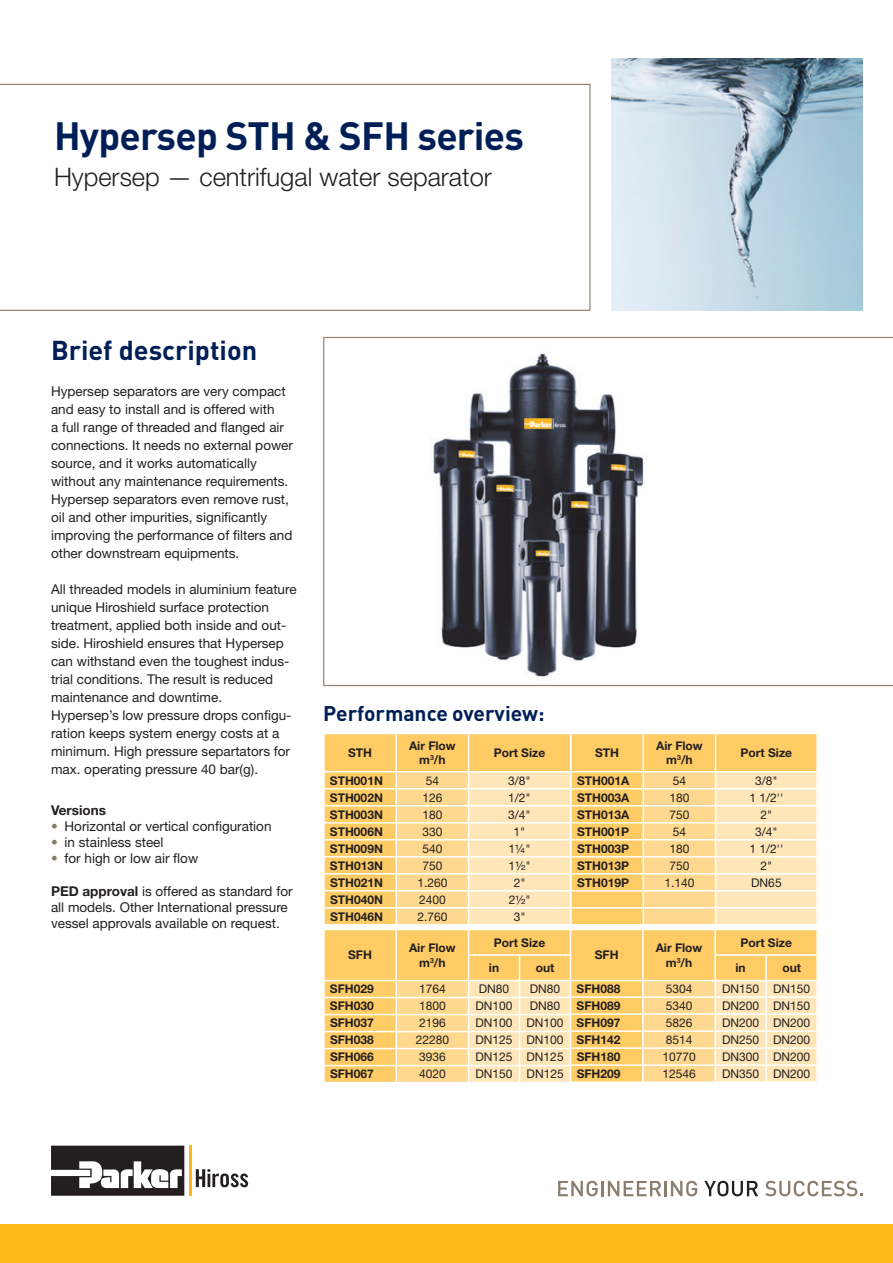
<style>
.page{position:relative;width:893px;height:1263px;background:#fff}
.page>*{position:absolute;margin:0;border:0;box-sizing:border-box;transform-origin:0 0}
.t1{font:700 39px "DINOT";letter-spacing:-.02em;color:#001f56}
.t2{font:700 27px "DINOT";color:#001f56}
.t3{font:300 25.5px "Helvetica Neue LT Std";color:#231f20}
.t4{font:700 21px "DINOT";color:#001f56}
.t5{font:13.5px/18px "Helvetica Neue LT Std";color:#231f20}
.t6{font:700 13.5px "Helvetica Neue LT Std";color:#231f20}
.t7{font:700 12px/14.4px "Helvetica Neue LT Std";color:#231f20;text-align:center}
.t8{font:12px "Helvetica Neue LT Std";color:#231f20}
.s1{color:#887d6e}
.s2{font-weight:700}
</style>
<div class="page">
<svg style="left:323px;top:337px;width:570px;height:349px"></svg>
<div style="left:0;top:1225px;width:893px;height:38px;background:#fcb814"></div>
<svg style="left:0;top:84px;width:590px;height:227px"></svg>
<svg style="left:558px;top:1181px;width:40px;height:15px"></svg>
<hr style="left:601px;top:1181px;width:3px;height:15px;background:#887d6e">
<svg style="left:608px;top:1181px;width:53px;height:15px"></svg>
<hr style="left:664px;top:1181px;width:3px;height:15px;background:#887d6e">
<svg style="left:671px;top:1181px;width:26px;height:15px"></svg>
<svg style="left:704px;top:1181px;width:54px;height:15px"></svg>
<svg style="left:765px;top:1181px;width:98px;height:15px"></svg>
<img style="left:612px;top:59px;width:250px;height:252px">
<div style="left:325px;top:734px;width:245px;height:37px;background:#fecb64"></div>
<hr style="left:395px;top:734px;width:2px;height:37px;background:#fff">
<hr style="left:468px;top:734px;width:1px;height:37px;background:#fff">
<div style="left:572px;top:734px;width:244px;height:37px;background:#fecb64"></div>
<hr style="left:642px;top:734px;width:2px;height:37px;background:#fff">
<hr style="left:715px;top:734px;width:1px;height:37px;background:#fff">
<svg style="left:196px;top:1169px;width:52px;height:18px"></svg>
<hr style="left:189px;top:1145px;width:2px;height:51px;background:#fcb814">
<svg style="left:51px;top:1145px;width:133px;height:51px"></svg>
<img style="left:422px;top:346px;width:230px;height:337px">
<svg style="left:324px;top:772px;width:493px;height:310px;background:#fedb98"></svg>
<hr style="left:642px;top:955px;width:2px;height:25px;background:#fff">
<hr style="left:714px;top:954px;width:52px;height:2px;background:#fff">
<hr style="left:714px;top:956px;width:2px;height:24px;background:#fff">
<hr style="left:766px;top:954px;width:52px;height:2px;background:#fff">
<hr style="left:765px;top:956px;width:2px;height:24px;background:#fff">
<hr style="left:816px;top:956px;width:2px;height:24px;background:#fff">
<hr style="left:570px;top:980px;width:73px;height:1px;background:#fff">
<hr style="left:643px;top:980px;width:72px;height:1px;background:#fff">
<hr style="left:715px;top:980px;width:51px;height:1px;background:#fff">
<hr style="left:766px;top:980px;width:52px;height:1px;background:#fff">
<h1 class="t1" style="left:54px;top:110px;width:471px">Hypersep STH &amp; SFH series</h1>
<h3 class="t3" style="left:54px;top:162px;width:439px">Hypersep — centrifugal water separator</h3>
<h2 class="t2" style="left:51px;top:332px;width:208px">Brief description</h2>
<p class="t5" style="left:51px;top:382px;width:244px">Hypersep separators are very compact and easy to install and is offered with<br>a full range of threaded and flanged air connections. It needs no external power source, and it works automatically without any maintenance requirements.<br>Hypersep separators even remove rust, oil and other impurities, significantly improving the performance of filters and other downstream equipments.</p>
<p class="t5" style="left:51px;top:580px;width:247px">All threaded models in aluminium feature unique Hiroshield surface protection treatment, applied both inside and out&shy;side. Hiroshield ensures that Hypersep can withstand even the toughest indus&shy;trial conditions. The result is reduced maintenance and downtime.<br>Hypersep’s low pressure drops configu&shy;ration keeps system energy costs at a minimum. High pressure separtators for max. operating pressure 40 bar(g).</p>
<p class="t6" style="left:51px;top:801px;width:56px">Versions</p>
<p class="t5" style="left:51px;top:817px;width:222px"><span class="s1">•</span> Horizontal or vertical configuration</p>
<p class="t5" style="left:51px;top:833px;width:114px"><span class="s1">•</span> in stainless steel</p>
<p class="t5" style="left:51px;top:849px;width:149px"><span class="s1">•</span> for high or low air flow</p>
<p class="t5" style="left:51px;top:882px;width:243px;line-height:16.2px"><span class="s2">PED approval</span> is offered as standard for all models. Other International pressure vessel approvals available on request.</p>
<h3 class="t4" style="left:323px;top:699px;width:223px">Performance overview:</h3>
<p class="t7" style="left:348px;top:745px;width:26px">STH</p>
<p class="t7" style="left:409px;top:738px;width:48px">Air Flow m<sup>3</sup>/h</p>
<p class="t7" style="left:494px;top:745px;width:53px">Port Size</p>
<p class="t7" style="left:330px;top:773px;width:54px">STH001N</p>
<p class="t8" style="left:426px;top:773px;width:15px">54</p>
<p class="t8" style="left:508px;top:773px;width:24px">3/8"</p>
<p class="t7" style="left:330px;top:790px;width:54px">STH002N</p>
<p class="t8" style="left:422px;top:790px;width:22px">126</p>
<p class="t8" style="left:508px;top:790px;width:24px">1/2"</p>
<p class="t7" style="left:330px;top:807px;width:54px">STH003N</p>
<p class="t8" style="left:422px;top:807px;width:22px">180</p>
<p class="t8" style="left:508px;top:807px;width:24px">3/4"</p>
<p class="t7" style="left:330px;top:824px;width:54px">STH006N</p>
<p class="t8" style="left:422px;top:824px;width:22px">330</p>
<p class="t8" style="left:514px;top:824px;width:13px">1"</p>
<p class="t7" style="left:330px;top:841px;width:54px">STH009N</p>
<p class="t8" style="left:422px;top:841px;width:22px">540</p>
<p class="t8" style="left:509px;top:841px;width:23px">1¼"</p>
<p class="t7" style="left:330px;top:858px;width:54px">STH013N</p>
<p class="t8" style="left:422px;top:858px;width:22px">750</p>
<p class="t8" style="left:509px;top:858px;width:23px">1½"</p>
<p class="t7" style="left:330px;top:875px;width:54px">STH021N</p>
<p class="t8" style="left:417px;top:875px;width:32px">1.260</p>
<p class="t8" style="left:514px;top:875px;width:13px">2"</p>
<p class="t7" style="left:330px;top:892px;width:54px">STH040N</p>
<p class="t8" style="left:419px;top:892px;width:28px">2400</p>
<p class="t8" style="left:509px;top:892px;width:23px">2½"</p>
<p class="t7" style="left:330px;top:909px;width:54px">STH046N</p>
<p class="t8" style="left:417px;top:909px;width:32px">2.760</p>
<p class="t8" style="left:514px;top:909px;width:13px">3"</p>
<p class="t7" style="left:348px;top:947px;width:25px">SFH</p>
<p class="t7" style="left:409px;top:940px;width:48px">Air Flow m<sup>3</sup>/h</p>
<p class="t7" style="left:489px;top:929px;width:58px;line-height:25.5px;text-align:left;text-indent:5px">Port Size in</p>
<p class="t7" style="left:536px;top:960px;width:20px">out</p>
<p class="t7" style="left:330px;top:981px;width:45px">SFH029</p>
<p class="t8" style="left:419px;top:982px;width:28px">1764</p>
<p class="t8" style="left:479px;top:982px;width:32px">DN80</p>
<p class="t8" style="left:530px;top:982px;width:32px">DN80</p>
<p class="t7" style="left:330px;top:998px;width:45px">SFH030</p>
<p class="t8" style="left:419px;top:999px;width:28px">1800</p>
<p class="t8" style="left:475px;top:999px;width:39px">DN100</p>
<p class="t8" style="left:530px;top:999px;width:32px">DN80</p>
<p class="t7" style="left:330px;top:1015px;width:45px">SFH037</p>
<p class="t8" style="left:419px;top:1016px;width:28px">2196</p>
<p class="t8" style="left:475px;top:1016px;width:90px">DN100 DN100</p>
<p class="t7" style="left:330px;top:1032px;width:45px">SFH038</p>
<p class="t8" style="left:416px;top:1033px;width:35px">22280</p>
<p class="t8" style="left:475px;top:1033px;width:90px">DN125 DN100</p>
<p class="t7" style="left:330px;top:1049px;width:45px">SFH066</p>
<p class="t8" style="left:419px;top:1050px;width:28px">3936</p>
<p class="t8" style="left:475px;top:1050px;width:90px">DN125 DN125</p>
<p class="t7" style="left:330px;top:1067px;width:45px">SFH067</p>
<p class="t8" style="left:419px;top:1067px;width:28px">4020</p>
<p class="t8" style="left:475px;top:1067px;width:90px">DN150 DN125</p>
<p class="t7" style="left:595px;top:745px;width:26px">STH</p>
<p class="t7" style="left:656px;top:738px;width:48px">Air Flow m<sup>3</sup>/h</p>
<p class="t7" style="left:741px;top:745px;width:53px">Port Size</p>
<p class="t7" style="left:577px;top:773px;width:54px">STH001A</p>
<p class="t8" style="left:673px;top:773px;width:15px">54</p>
<p class="t8" style="left:755px;top:773px;width:24px">3/8"</p>
<p class="t7" style="left:577px;top:790px;width:54px">STH003A</p>
<p class="t8" style="left:669px;top:790px;width:22px">180</p>
<p class="t8" style="left:749px;top:790px;width:36px">1 1/2''</p>
<p class="t7" style="left:577px;top:807px;width:54px">STH013A</p>
<p class="t8" style="left:669px;top:807px;width:22px">750</p>
<p class="t8" style="left:760px;top:807px;width:13px">2"</p>
<p class="t7" style="left:577px;top:824px;width:54px">STH001P</p>
<p class="t8" style="left:673px;top:824px;width:15px">54</p>
<p class="t8" style="left:755px;top:824px;width:24px">3/4"</p>
<p class="t7" style="left:577px;top:841px;width:54px">STH003P</p>
<p class="t8" style="left:669px;top:841px;width:22px">180</p>
<p class="t8" style="left:749px;top:841px;width:36px">1 1/2''</p>
<p class="t7" style="left:577px;top:858px;width:54px">STH013P</p>
<p class="t8" style="left:669px;top:858px;width:22px">750</p>
<p class="t8" style="left:760px;top:858px;width:13px">2"</p>
<p class="t7" style="left:577px;top:875px;width:54px">STH019P</p>
<p class="t8" style="left:664px;top:875px;width:32px">1.140</p>
<p class="t8" style="left:751px;top:875px;width:32px">DN65</p>
<p class="t7" style="left:595px;top:947px;width:25px">SFH</p>
<p class="t7" style="left:656px;top:940px;width:48px">Air Flow m<sup>3</sup>/h</p>
<p class="t7" style="left:735px;top:929px;width:58px;line-height:25.5px;text-align:left;text-indent:5px">Port Size in</p>
<p class="t7" style="left:782px;top:960px;width:20px">out</p>
<p class="t7" style="left:577px;top:981px;width:45px">SFH088</p>
<p class="t8" style="left:666px;top:981px;width:28px">5304</p>
<p class="t8" style="left:722px;top:981px;width:90px">DN150 DN150</p>
<p class="t7" style="left:577px;top:998px;width:45px">SFH089</p>
<p class="t8" style="left:666px;top:998px;width:28px">5340</p>
<p class="t8" style="left:722px;top:998px;width:90px">DN200 DN150</p>
<p class="t7" style="left:577px;top:1015px;width:45px">SFH097</p>
<p class="t8" style="left:666px;top:1015px;width:28px">5826</p>
<p class="t8" style="left:722px;top:1015px;width:90px">DN200 DN200</p>
<p class="t7" style="left:577px;top:1032px;width:45px">SFH142</p>
<p class="t8" style="left:666px;top:1032px;width:28px">8514</p>
<p class="t8" style="left:722px;top:1032px;width:90px">DN250 DN200</p>
<p class="t7" style="left:577px;top:1049px;width:45px">SFH180</p>
<p class="t8" style="left:662px;top:1049px;width:35px">10770</p>
<p class="t8" style="left:722px;top:1049px;width:90px">DN300 DN200</p>
<p class="t7" style="left:577px;top:1066px;width:45px">SFH209</p>
<p class="t8" style="left:662px;top:1066px;width:35px">12546</p>
<p class="t8" style="left:722px;top:1066px;width:90px">DN350 DN200</p>
</div>
